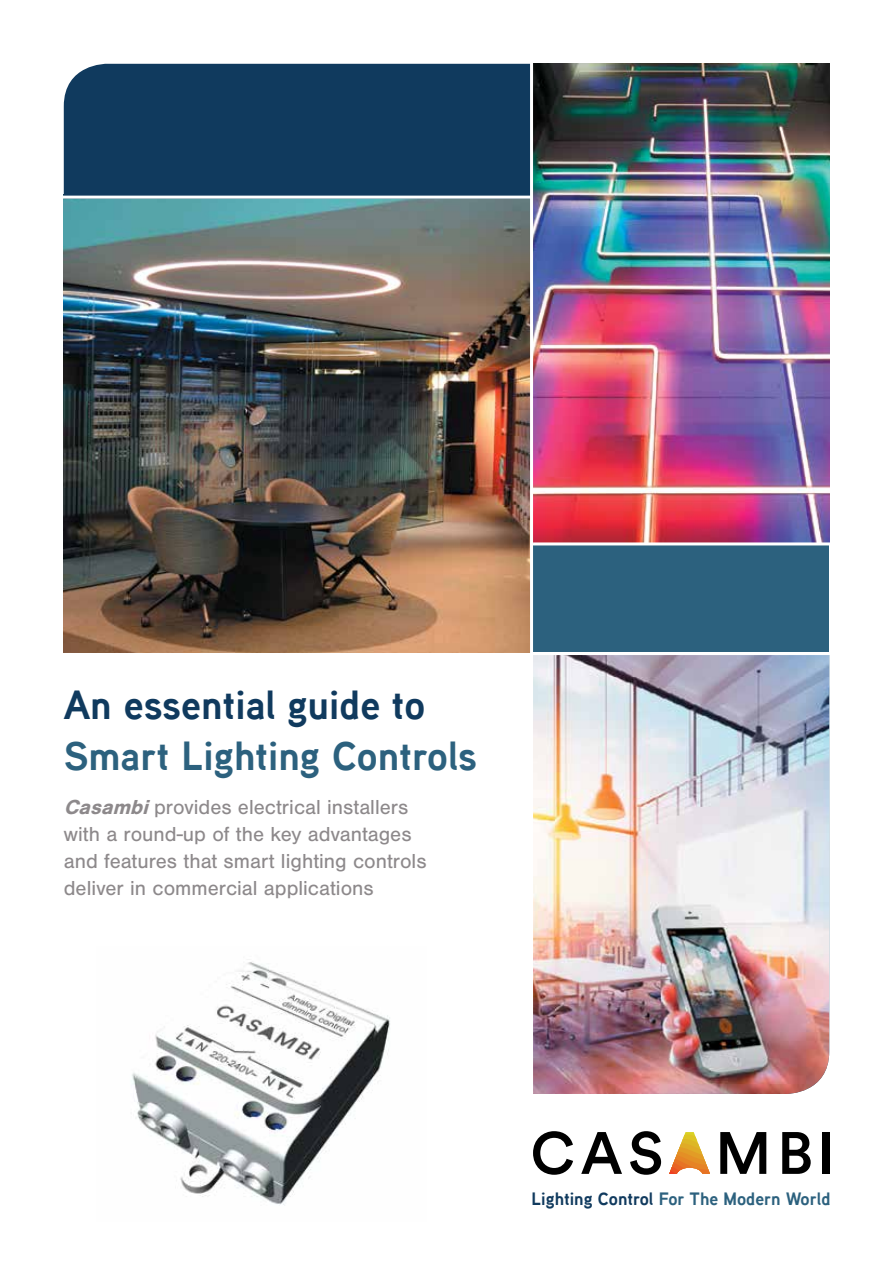
<style>
.page{position:relative;width:893px;height:1263px;background:#fff}
.page>*{position:absolute;margin:0;border:0;box-sizing:border-box;transform-origin:0 0}
.t1{font:700 40.5px "Aaux Next";color:#2c617e}
.t2{font:700 40.5px "Aaux Next";color:#103a5e}
.t3{font:21px/27px "Nimbus San";color:#8d898b}
.t4{font:700 17.85px "Aaux Next";color:#2c617e}
.s1{font-weight:700;font-style:italic}
.s2{color:#103a5e}
</style>
<div class="page">
<img style="left:533px;top:64px;width:296px;height:478px">
<img style="left:64px;top:199px;width:466px;height:453px">
<img style="left:533px;top:655px;width:296px;height:439px">
<div style="left:64px;top:64px;width:466px;height:132px;background:#103a5e"></div>
<img style="left:132px;top:962px;width:258px;height:244px">
<div style="left:531px;top:545px;width:298px;height:107px;background:#2c617e"></div>
<hr style="left:530px;top:51px;width:3px;height:1087px;background:#fff">
<svg style="left:669px;top:1132px;width:41px;height:42px"></svg>
<svg style="left:533px;top:1131px;width:40px;height:44px"></svg>
<svg style="left:581px;top:1132px;width:41px;height:42px"></svg>
<svg style="left:630px;top:1131px;width:31px;height:44px"></svg>
<svg style="left:720px;top:1132px;width:46px;height:42px"></svg>
<svg style="left:782px;top:1132px;width:29px;height:42px"></svg>
<div style="left:822px;top:1132px;width:7px;height:42px;background:#000"></div>
<h1 class="t2" style="left:64px;top:676px;width:363px">An essential guide to</h1>
<h1 class="t1" style="left:64px;top:727px;width:415px">Smart Lighting Controls</h1>
<p class="t3" style="left:64px;top:794px;width:364px"><span class="s1">Casambi</span>provides electrical installers with a round-up of the key advantages and features that smart lighting controls deliver in commercial applications</p>
<p class="t4" style="left:531px;top:1186px;width:301px"><span class="s2">Lighting Control</span> For The Modern World</p>
</div>
